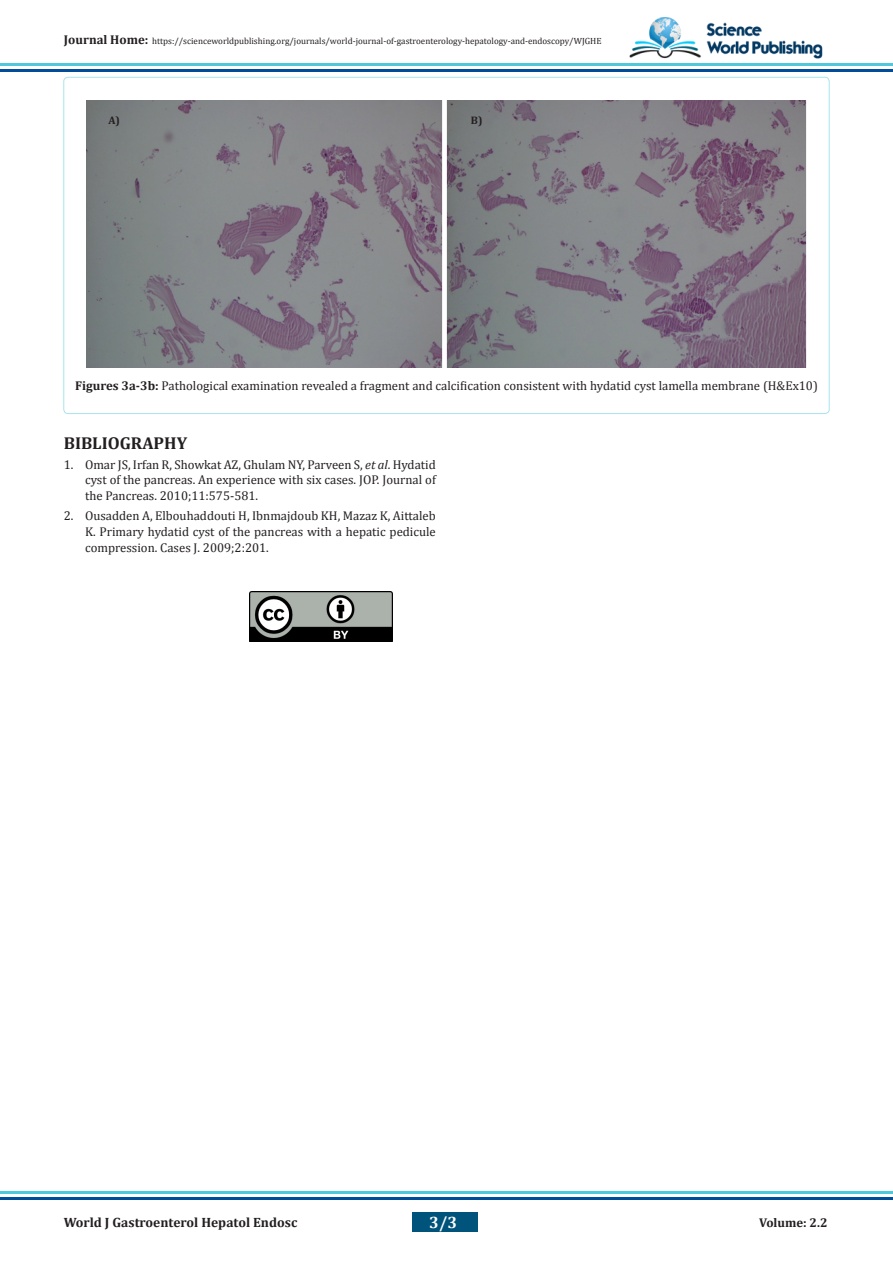
<style>
.page{position:relative;width:893px;height:1263px;background:#fff}
.page>*{position:absolute;margin:0;border:0;box-sizing:border-box;transform-origin:0 0}
.t1{font:700 17.25px "Cambria";color:#231f20}
.t2{font:700 16.5px "Cambria";color:#fff}
.t3{font:700 13.5px "Cambria";color:#231f20}
.t4{font:12.75px/15.8px "Cambria";color:#231f20;text-align:justify}
.t5{font:700 12.75px "Cambria";color:#231f20}
.t6{font:700 10.95px "Cambria";color:#231f20}
.t7{font:9px "Cambria";color:#231f20}
.s1{font-weight:700;font-size:12.75px}
.s2{font-weight:700}
.s3{font-style:italic}
</style>
<div class="page">
<div style="left:412px;top:1212px;width:66px;height:19px;background:#00547b"></div>
<img style="left:623px;top:17px;width:206px;height:47px">
<hr style="left:0;top:64px;width:893px;height:2px;background:#4fc8db">
<hr style="left:0;top:70px;width:893px;height:2px;background:#004c99">
<hr style="left:0;top:1192px;width:893px;height:2px;background:#4fc8db">
<hr style="left:0;top:1198px;width:893px;height:2px;background:#004c99">
<img style="left:87px;top:100px;width:356px;height:268px">
<img style="left:447px;top:100px;width:359px;height:268px">
<img style="left:250px;top:591px;width:142px;height:50px">
<p class="t7" style="left:64px;top:35px;width:539px"><span class="s1">Journal Home:</span> https://scienceworldpublishing.org/journals/world-journal-of-gastroenterology-hepatology-and-endoscopy/WJGHE</p>
<p class="t6" style="left:108px;top:112px;width:13px">A)</p>
<p class="t6" style="left:471px;top:112px;width:13px">B)</p>
<p class="t4" style="left:75px;top:378px;width:744px"><span class="s2">Figures 3a-3b:</span> Pathological examination revealed a fragment and calcification consistent with hydatid cyst lamella membrane (H&amp;Ex10)</p>
<p class="t1" style="left:64px;top:430px;width:125px">BIBLIOGRAPHY</p>
<p class="t4" style="left:85px;top:456px;width:352px;text-indent:-21px">1. Omar JS, Irfan R, Showkat AZ, Ghulam NY, Parveen S, <span class="s3">et al</span>. Hydatid cyst of the pancreas. An experience with six cases. JOP. Journal of the Pancreas. 2010;11:575-581.</p>
<p class="t4" style="left:85px;top:508px;width:352px;text-indent:-21px">2. Ousadden A, Elbouhaddouti H, Ibnmajdoub KH, Mazaz K, Aittaleb K. Primary hydatid cyst of the pancreas with a hepatic pedicule compression. Cases J. 2009;2:201.</p>
<p class="t2" style="left:429px;top:1211px;width:29px">3/3</p>
<p class="t3" style="left:64px;top:1213px;width:235px">World J Gastroenterol Hepatol Endosc</p>
<p class="t5" style="left:759px;top:1213px;width:70px">Volume: 2.2</p>
</div>
